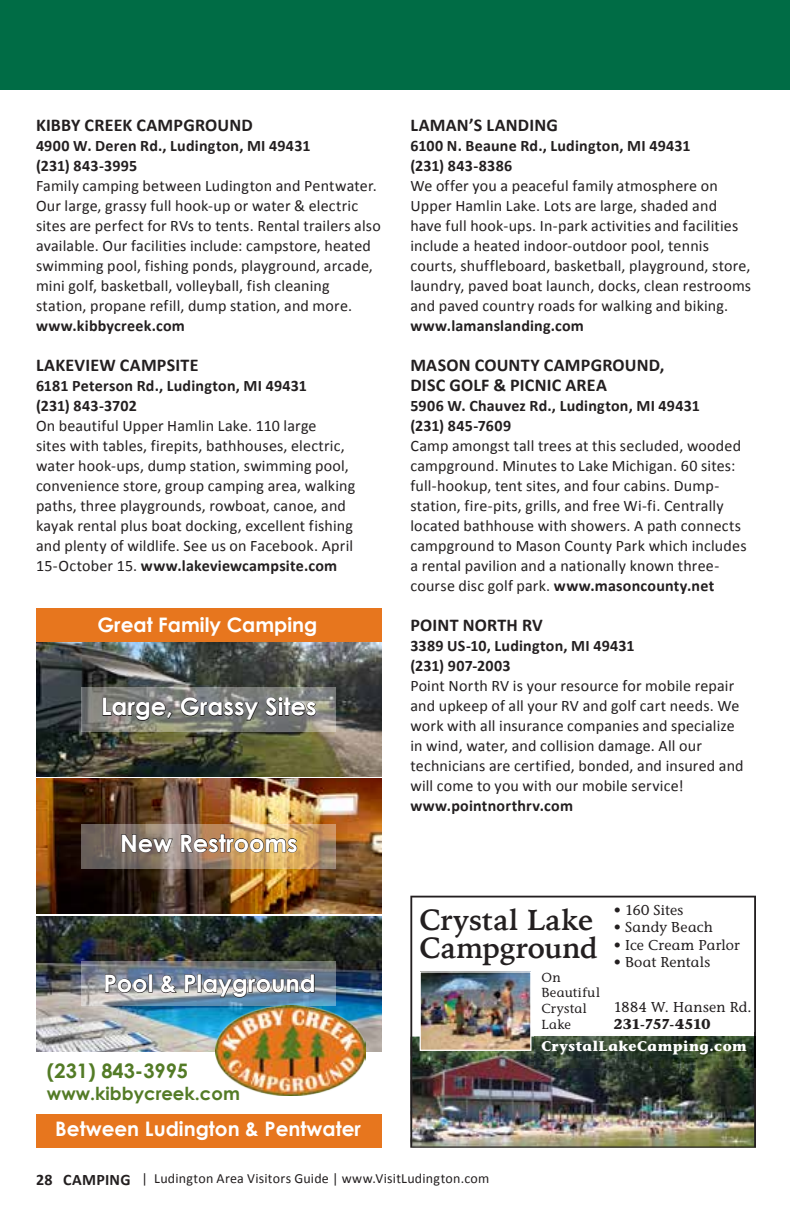
<style>
.page{position:relative;width:792px;height:1224px;background:#fff}
.page>*{position:absolute;margin:0;border:0;box-sizing:border-box;transform-origin:0 0}
.t1{font:700 29px/27.6px "Iowan Old Style";letter-spacing:-.005em;color:#231f20}
.t2{font:700 24px "Century Gothic";color:#fff}
.t3{font:700 20px "Century Gothic";color:#fff}
.t4{font:700 20px "Century Gothic";color:#537b26}
.t5{font:700 18px/20px "Calibri";letter-spacing:.01em;color:#231f20}
.t6{font:700 18px "Century Gothic";color:#537b26}
.t7{font:16px/20px "Calibri";letter-spacing:.01em;color:#231f20}
.t8{font:700 16px/20px "Calibri";letter-spacing:.015em;color:#231f20}
.t9{font:14.2px "Stone Informal";letter-spacing:.015em;color:#231f20}
.t10{font:700 14.2px "Stone Informal";letter-spacing:-.025em;color:#231f20}
.t11{font:14px "Calibri";letter-spacing:.02em;color:#231f20}
.t12{font:700 14px "Stone Informal";letter-spacing:.04em;color:#fff}
.t13{font:13px/15.8px "Stone Informal";letter-spacing:.025em;color:#231f20}
.s1{font-weight:700}
.s2{font-weight:700;font-size:16px}
</style>
<div class="page">
<div style="left:0;top:0;width:790px;height:90px;background:#006c45"></div>
<img style="left:36px;top:642px;width:346px;height:135px">
<svg style="left:81px;top:687px;width:255px;height:45px;background:#868780"></svg>
<img style="left:36px;top:779px;width:346px;height:135px">
<img style="left:36px;top:916px;width:346px;height:135px">
<svg style="left:81px;top:824px;width:255px;height:44px;background:#a3886a"></svg>
<svg style="left:102px;top:697px;width:71px;height:25px;background:#6b6b68"></svg>
<svg style="left:180px;top:696px;width:137px;height:25px;background:#686a69"></svg>
<svg style="left:121px;top:834px;width:53px;height:19px"></svg>
<svg style="left:180px;top:833px;width:118px;height:20px;background:#a1825a"></svg>
<svg style="left:81px;top:961px;width:255px;height:45px;background:#7a8a99"></svg>
<img style="left:216px;top:1006px;width:150px;height:90px">
<svg style="left:104px;top:974px;width:44px;height:19px"></svg>
<div style="left:148px;top:974px;width:5px;height:19px;border:1px solid #231f20"></div>
<svg style="left:160px;top:975px;width:18px;height:19px"></svg>
<svg style="left:184px;top:974px;width:12px;height:19px"></svg>
<div style="left:197px;top:974px;width:5px;height:19px;border:1px solid #231f20"></div>
<svg style="left:202px;top:973px;width:113px;height:25px;background:#6d7989"></svg>
<div style="left:36px;top:1114px;width:346px;height:34px;background:#e7761e"></div>
<div style="left:36px;top:608px;width:345px;height:34px;background:#e7761e"></div>
<img style="left:410px;top:896px;width:346px;height:252px">
<img style="left:534px;top:1033px;width:220px;height:35px">
<img style="left:754px;top:1037px;width:2px;height:31px">
<p class="t5" style="left:36px;top:115px;width:218px">KIBBY CREEK CAMPGROUND</p>
<p class="t8" style="left:36px;top:135px;width:276px">4900 W. Deren Rd., Ludington, MI 49431 (231) 843-3995</p>
<p class="t7" style="left:36px;top:175px;width:346px">Family camping between Ludington and Pentwater.<br>Our large, grassy full hook-up or water &amp; electric sites are perfect for RVs to tents. Rental trailers also available. Our facilities include: campstore, heated swimming pool, fishing ponds, playground, arcade, mini golf, basketball, volleyball, fish cleaning station, propane refill, dump station, and more.</p>
<p class="t8" style="left:36px;top:315px;width:150px">www.kibbycreek.com</p>
<p class="t5" style="left:36px;top:355px;width:164px">LAKEVIEW CAMPSITE</p>
<p class="t8" style="left:36px;top:375px;width:272px">6181 Peterson Rd., Ludington, MI 49431 (231) 843-3702</p>
<p class="t7" style="left:36px;top:415px;width:321px">On beautiful Upper Hamlin Lake. 110 large<br>sites with tables, firepits, bathhouses, electric, water hook-ups, dump station, swimming pool, convenience store, group camping area, walking paths, three playgrounds, rowboat, canoe, and kayak rental plus boat docking, excellent fishing and plenty of wildlife. See us on Facebook. April 15-October 15. <span class="s1">www.lakeviewcampsite.com</span></p>
<p class="t3" style="left:98px;top:609px;width:221px">Great Family Camping</p>
<h2 class="t2" style="left:101px;top:689px;width:217px">Large, Grassy Sites</h2>
<h2 class="t2" style="left:120px;top:825px;width:179px">New Restrooms</h2>
<h2 class="t2" style="left:104px;top:965px;width:214px">Pool &amp; Playground</h2>
<p class="t4" style="left:47px;top:1056px;width:143px">(231) 843-3995</p>
<p class="t6" style="left:47px;top:1080px;width:194px">www.kibbycreek.com</p>
<p class="t3" style="left:55px;top:1113px;width:307px">Between Ludington &amp; Pentwater</p>
<p class="t5" style="left:410px;top:114px;width:149px">LAMAN’S LANDING</p>
<p class="t8" style="left:410px;top:135px;width:282px">6100 N. Beaune Rd., Ludington, MI 49431 (231) 843-8386</p>
<p class="t7" style="left:410px;top:175px;width:342px">We offer you a peaceful family atmosphere on Upper Hamlin Lake. Lots are large, shaded and have full hook-ups. In-park activities and facilities include a heated indoor-outdoor pool, tennis courts, shuffleboard, basketball, playground, store, laundry, paved boat launch, docks, clean restrooms and paved country roads for walking and biking.</p>
<p class="t8" style="left:410px;top:315px;width:175px">www.lamanslanding.com</p>
<p class="t5" style="left:410px;top:354px;width:256px">MASON COUNTY CAMPGROUND,<br>DISC GOLF &amp; PICNIC AREA</p>
<p class="t8" style="left:410px;top:395px;width:291px">5906 W. Chauvez Rd., Ludington, MI 49431 (231) 845-7609</p>
<p class="t7" style="left:410px;top:435px;width:338px">Camp amongst tall trees at this secluded, wooded campground. Minutes to Lake Michigan. 60 sites: full-hookup, tent sites, and four cabins. Dump&shy;station, fire-pits, grills, and free Wi-fi. Centrally located bathhouse with showers. A path connects campground to Mason County Park which includes a rental pavilion and a nationally known three&shy;course disc golf park. <span class="s1">www.masoncounty.net</span></p>
<p class="t5" style="left:410px;top:614px;width:134px">POINT NORTH RV</p>
<p class="t8" style="left:410px;top:635px;width:226px">3389 US-10, Ludington, MI 49431 (231) 907-2003</p>
<p class="t7" style="left:410px;top:675px;width:335px">Point North RV is your resource for mobile repair and upkeep of all your RV and golf cart needs. We work with all insurance companies and specialize in wind, water, and collision damage. All our technicians are certified, bonded, and insured and will come to you with our mobile service!</p>
<p class="t8" style="left:410px;top:795px;width:164px">www.pointnorthrv.com</p>
<h1 class="t1" style="left:420px;top:905px;width:179px">Crystal Lake<br>Campground</h1>
<p class="t9" style="left:614px;top:902px;width:71px">• 160 Sites</p>
<p class="t9" style="left:614px;top:919px;width:101px">• Sandy Beach</p>
<p class="t9" style="left:614px;top:936px;width:127px">• Ice Cream Parlor</p>
<p class="t9" style="left:614px;top:953px;width:98px">• Boat Rentals</p>
<p class="t9" style="left:614px;top:998px;width:139px">1884 W. Hansen Rd.</p>
<p class="t10" style="left:614px;top:1015px;width:98px">231-757-4510</p>
<p class="t13" style="left:541px;top:969px;width:60px">On<br>Beautiful<br>Crystal<br>Lake</p>
<p class="t12" style="left:541px;top:1037px;width:207px">CrystalLakeCamping.com</p>
<p class="t11" style="left:36px;top:1170px;width:455px"><span class="s2">28 CAMPING</span> | Ludington Area Visitors Guide | www.VisitLudington.com</p>
</div>
